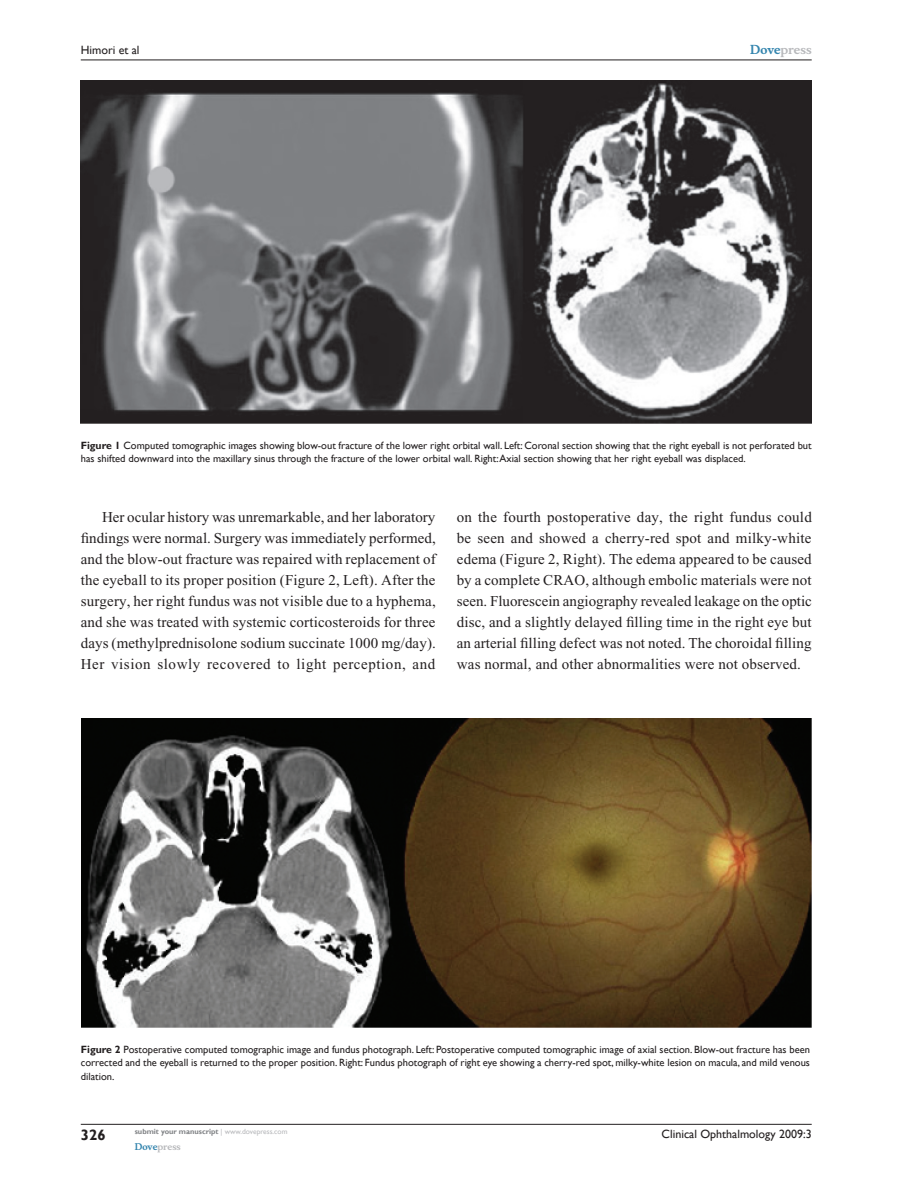
<style>
.page{position:relative;width:918px;height:1188px;background:#fff}
.page>*{position:absolute;margin:0;border:0;box-sizing:border-box;transform-origin:0 0}
.t1{font:15px/21px "Times New Roman";letter-spacing:.01em;color:#231f20;text-align:justify}
.t2{font:700 15px "Gill Sans";color:#231f20}
.t3{font:12px "Gill Sans";color:#231f20}
.t4{font:700 12px "Musee";color:#b8b9bc}
.t5{font:10.5px/13.5px "Gill Sans";color:#231f20}
.t6{font:700 9px "Musee";color:#b8b9bc}
.t7{font:700 7.5px "Gill Sans";color:#808285}
.s1{color:#3485ae}
.s2{font-weight:700}
.s3{font-weight:400;color:#b8b9bc}
</style>
<div class="page">
<hr style="left:81px;top:1124px;width:731px;height:1px;background:#231f20">
<hr style="left:81px;top:60px;width:731px;height:1px;background:#231f20">
<img style="left:81px;top:81px;width:731px;height:343px">
<img style="left:82px;top:719px;width:729px;height:309px">
<p class="t3" style="left:81px;top:43px;width:60px">Himori et al</p>
<p class="t4" style="left:750px;top:43px;width:63px"><span class="s1">Dove</span>press</p>
<p class="t5" style="left:81px;top:439px;width:732px"><span class="s2">Figure 1</span> Computed tomographic images showing blow-out fracture of the lower right orbital wall. Left: Coronal section showing that the right eyeball is not perforated but has shifted downward into the maxillary sinus through the fracture of the lower orbital wall. Right: Axial section showing that her right eyeball was displaced.</p>
<p class="t1" style="left:81px;top:506px;width:357px;text-indent:21px">Her ocular history was unremarkable, and her laboratory findings were normal. Surgery was immediately performed, and the blow-out fracture was repaired with replacement of the eyeball to its proper position (Figure 2, Left). After the surgery, her right fundus was not visible due to a hyphema, and she was treated with systemic corticosteroids for three days (methylprednisolone sodium succinate 1000 mg/day).<br>Her vision slowly recovered to light perception, and</p>
<p class="t1" style="left:457px;top:506px;width:357px">on the fourth postoperative day, the right fundus could be seen and showed a cherry-red spot and milky-white edema (Figure 2, Right). The edema appeared to be caused by a complete CRAO, although embolic materials were not seen. Fluorescein angiography revealed leakage on the optic disc, and a slightly delayed filling time in the right eye but an arterial filling defect was not noted. The choroidal filling was normal, and other abnormalities were not observed.</p>
<p class="t5" style="left:81px;top:1042px;width:731px;text-align:justify"><span class="s2">Figure 2</span> Postoperative computed tomographic image and fundus photograph. Left: Postoperative computed tomographic image of axial section. Blow-out fracture has been corrected and the eyeball is returned to the proper position. Right: Fundus photograph of right eye showing a cherry-red spot, milky-white lesion on macula, and mild venous dilation.</p>
<p class="t2" style="left:81px;top:1126px;width:26px">326</p>
<p class="t3" style="left:662px;top:1127px;width:152px">Clinical Ophthalmology 2009:3</p>
<p class="t7" style="left:135px;top:1127px;width:154px">submit your manuscript <span class="s3">| www.dovepress.com</span></p>
<p class="t6" style="left:135px;top:1141px;width:48px"><span class="s1">Dove</span>press</p>
</div>
